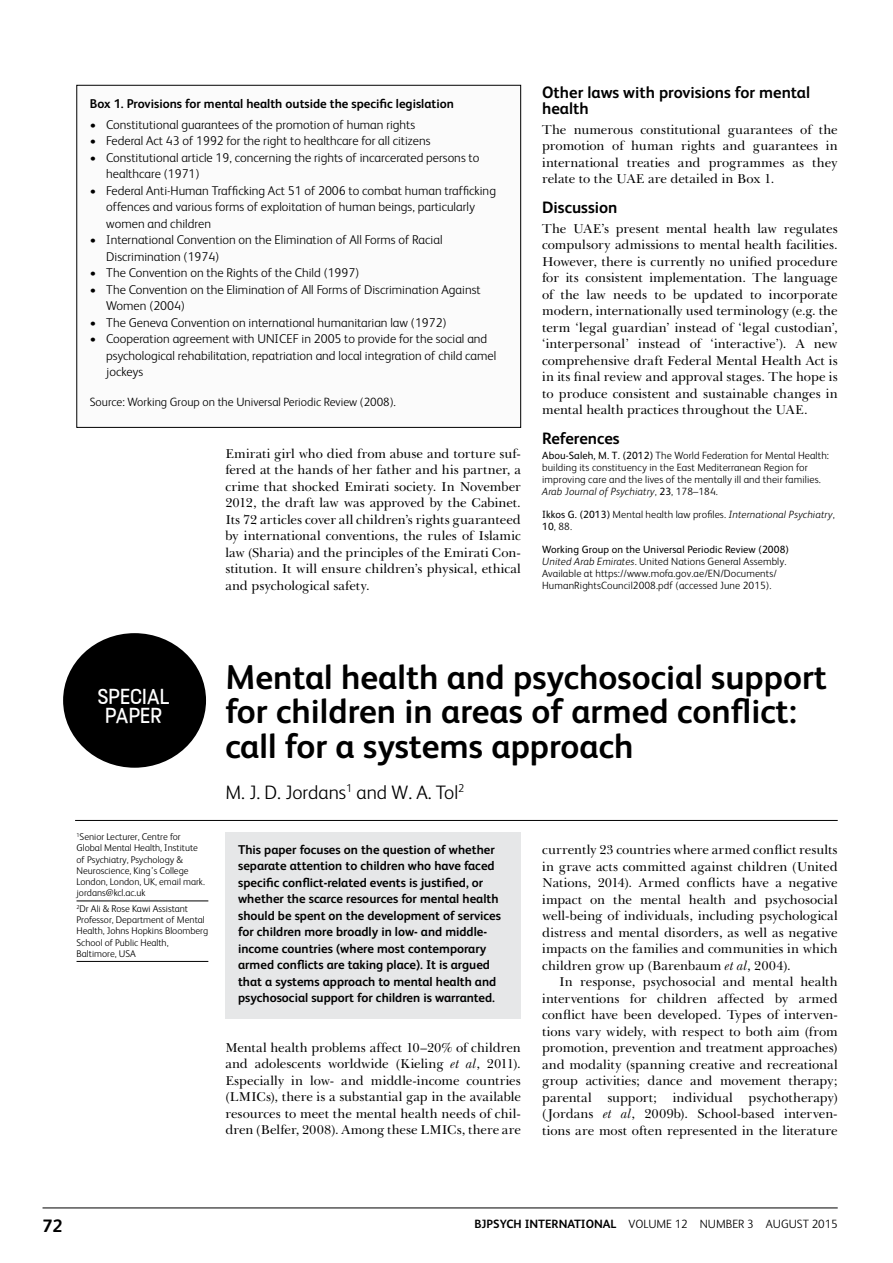
<style>
.page{position:relative;width:893px;height:1263px;background:#fff}
.page>*{position:absolute;margin:0;border:0;box-sizing:border-box;transform-origin:0 0}
.t1{font:700 34.5px/34.5px "FS Albert";color:#000}
.t2{font:24.3px/19.5px "FS Dillonv 1.01";color:#fff;text-align:center}
.t3{font:300 19.5px "FS Albert";color:#000}
.t4{font:700 18px "FS Albert";color:#000}
.t5{font:700 16.5px/16.5px "FS Albert";color:#000}
.t6{font:13.2px/16.5px "Baskerville BT";color:#000;text-align:justify}
.t7{font:300 12.75px/16.5px "FS Albert";color:#000}
.t8{font:700 12.75px/16.5px "FS Albert";color:#000}
.t9{font:300 12px "FS Albert";color:#000}
.t10{font:300 10.5px/12px "FS Albert";letter-spacing:.01em;color:#000}
.t11{font:300 9.75px/11.2px "FS Albert";color:#000}
.s1{font-weight:400}
.s2{font-style:italic}
.s3{font-weight:700}
</style>
<div class="page">
<hr style="left:43px;top:1208px;width:795px;height:1px;background:#000">
<div style="left:77px;top:85px;width:444px;height:342px;background:#fbfbfb"></div>
<div style="left:77px;top:85px;width:444px;height:343px;border:1px solid #000"></div>
<div style="left:63px;top:633px;width:143px;height:135px;background:#000;border-radius:50%"></div>
<hr style="left:75px;top:820px;width:763px;height:1px;background:#000">
<div style="left:225px;top:833px;width:296px;height:186px;background:#e6e7e8"></div>
<hr style="left:77px;top:901px;width:131px;height:1px;background:#000">
<hr style="left:77px;top:961px;width:131px;height:1px;background:#000">
<p class="t8" style="left:90px;top:95px;width:366px">Box 1. Provisions for mental health outside the specific legislation</p>
<p class="t7" style="left:90px;top:116px;width:327px">• Constitutional guarantees of the promotion of human rights</p>
<p class="t7" style="left:90px;top:132px;width:342px">• Federal Act 43 of 1992 for the right to healthcare for all citizens</p>
<p class="t7" style="left:106px;top:149px;width:375px;text-indent:-16px">• Constitutional article 19, concerning the rights of incarcerated persons to healthcare (1971)</p>
<p class="t7" style="left:106px;top:182px;width:391px;text-indent:-16px">• Federal Anti-Human Trafficking Act 51 of 2006 to combat human trafficking offences and various forms of exploitation of human beings, particularly women and children</p>
<p class="t7" style="left:106px;top:231px;width:338px;text-indent:-16px">• International Convention on the Elimination of All Forms of Racial<br>Discrimination (1974)</p>
<p class="t7" style="left:90px;top:264px;width:271px">• The Convention on the Rights of the Child (1997)</p>
<p class="t7" style="left:106px;top:281px;width:376px;text-indent:-16px">• The Convention on the Elimination of All Forms of Discrimination Against<br>Women (2004)</p>
<p class="t7" style="left:90px;top:314px;width:358px">• The Geneva Convention on international humanitarian law (1972)</p>
<p class="t7" style="left:106px;top:330px;width:392px;text-indent:-16px">• Cooperation agreement with UNICEF in 2005 to provide for the social and psychological rehabilitation, repatriation and local integration of child camel jockeys</p>
<p class="t9" style="left:90px;top:394px;width:308px">Source: Working Group on the Universal Periodic Review (2008).</p>
<p class="t6" style="left:225px;top:445px;width:297px">Emirati girl who died from abuse and torture suf&shy;fered at the hands of her father and his partner, a crime that shocked Emirati society. In November 2012, the draft law was approved by the Cabinet.<br>Its 72 articles cover all children’s rights guaranteed by international conventions, the rules of Islamic law (Sharia) and the principles of the Emirati Con&shy;stitution. It will ensure children’s physical, ethical and psychological safety.</p>
<p class="t5" style="left:542px;top:83px;width:270px">Other laws with provisions for mental health</p>
<p class="t6" style="left:542px;top:121px;width:297px">The numerous constitutional guarantees of the promotion of human rights and guarantees in international treaties and programmes as they relate to the UAE are detailed in Box 1.</p>
<p class="t5" style="left:542px;top:199px;width:77px">Discussion</p>
<p class="t6" style="left:542px;top:220px;width:297px">The UAE’s present mental health law regulates compulsory admissions to mental health facilities.<br>However, there is currently no unified procedure for its consistent implementation. The language of the law needs to be updated to incorporate modern, internationally used terminology (e.g. the term ‘legal guardian’ instead of ‘legal custodian’, ‘interpersonal’ instead of ‘interactive’). A new comprehensive draft Federal Mental Health Act is in its final review and approval stages. The hope is to produce consistent and sustainable changes in mental health practices throughout the UAE.</p>
<p class="t5" style="left:542px;top:430px;width:79px">References</p>
<p class="t10" style="left:542px;top:449px;width:288px"><span class="s1">Abou-Saleh, M. T. (2012)</span> The World Federation for Mental Health: building its constituency in the East Mediterranean Region for improving care and the lives of the mentally ill and their families.<br><span class="s2">Arab Journal of Psychiatry</span>, <span class="s1">23</span>, 178–184.</p>
<p class="t10" style="left:542px;top:508px;width:294px"><span class="s1">Ikkos G. (2013)</span> Mental health law profiles. <span class="s2">International Psychiatry</span>,<br><span class="s1">10</span>, 88.</p>
<p class="t10" style="left:542px;top:542px;width:248px"><span class="s1">Working Group on the Universal Periodic Review (2008)<br></span><span class="s2">United Arab Emirates</span>. United Nations General Assembly.<br>Available at https://www.mofa.gov.ae/EN/Documents/ HumanRightsCouncil2008.pdf (accessed June 2015).</p>
<h2 class="t2" style="left:98px;top:685px;width:74px">SPECIAL<br>PAPER</h2>
<p class="t11" style="left:77px;top:831px;width:130px"><sup>1</sup>Senior Lecturer, Centre for<br>Global Mental Health, Institute of Psychiatry, Psychology &amp;<br>Neuroscience, King’s College<br>London, London, UK, email mark. jordans@kcl.ac.uk</p>
<p class="t11" style="left:77px;top:902px;width:133px"><sup>2</sup>Dr Ali &amp; Rose Kawi Assistant<br>Professor, Department of Mental<br>Health, Johns Hopkins Bloomberg<br>School of Public Health,<br>Baltimore, USA</p>
<h1 class="t1" style="left:225px;top:658px;width:603px">Mental health and psychosocial support for children in areas of armed conflict: call for a systems approach</h1>
<h3 class="t3" style="left:225px;top:779px;width:240px">M. J. D. Jordans<sup>1</sup> and W. A. Tol<sup>2</sup></h3>
<p class="t8" style="left:238px;top:841px;width:264px">This paper focuses on the question of whether separate attention to children who have faced specific conflict-related events is justified, or whether the scarce resources for mental health should be spent on the development of services for children more broadly in low- and middle&shy;income countries (where most contemporary armed conflicts are taking place). It is argued that a systems approach to mental health and psychosocial support for children is warranted.</p>
<p class="t6" style="left:225px;top:1039px;width:297px">Mental health problems affect 10–20% of children and adolescents worldwide (Kieling <span class="s2">et al</span>, 2011).<br>Especially in low- and middle-income countries (LMICs), there is a substantial gap in the available resources to meet the mental health needs of chil&shy;dren (Belfer, 2008). Among these LMICs, there are</p>
<p class="t6" style="left:542px;top:841px;width:297px">currently 23 countries where armed conflict results in grave acts committed against children (United Nations, 2014). Armed conflicts have a negative impact on the mental health and psychosocial well-being of individuals, including psychological distress and mental disorders, as well as negative impacts on the families and communities in which children grow up (Barenbaum <span class="s2">et al</span>, 2004).</p>
<p class="t6" style="left:542px;top:973px;width:297px;text-indent:17px">In response, psychosocial and mental health interventions for children affected by armed conflict have been developed. Types of interven&shy;tions vary widely, with respect to both aim (from promotion, prevention and treatment approaches) and modality (spanning creative and recreational group activities; dance and movement therapy; parental support; individual psychotherapy) (Jordans <span class="s2">et al</span>, 2009b). School-based interven&shy;tions are most often represented in the literature</p>
<h3 class="t4" style="left:43px;top:1214px;width:22px">72</h3>
<p class="t9" style="left:474px;top:1215px;width:365px"><span class="s3">BJPSYCH INTERNATIONAL</span> VOLUME 12 NUMBER 3 AUGUST 2015</p>
</div>
